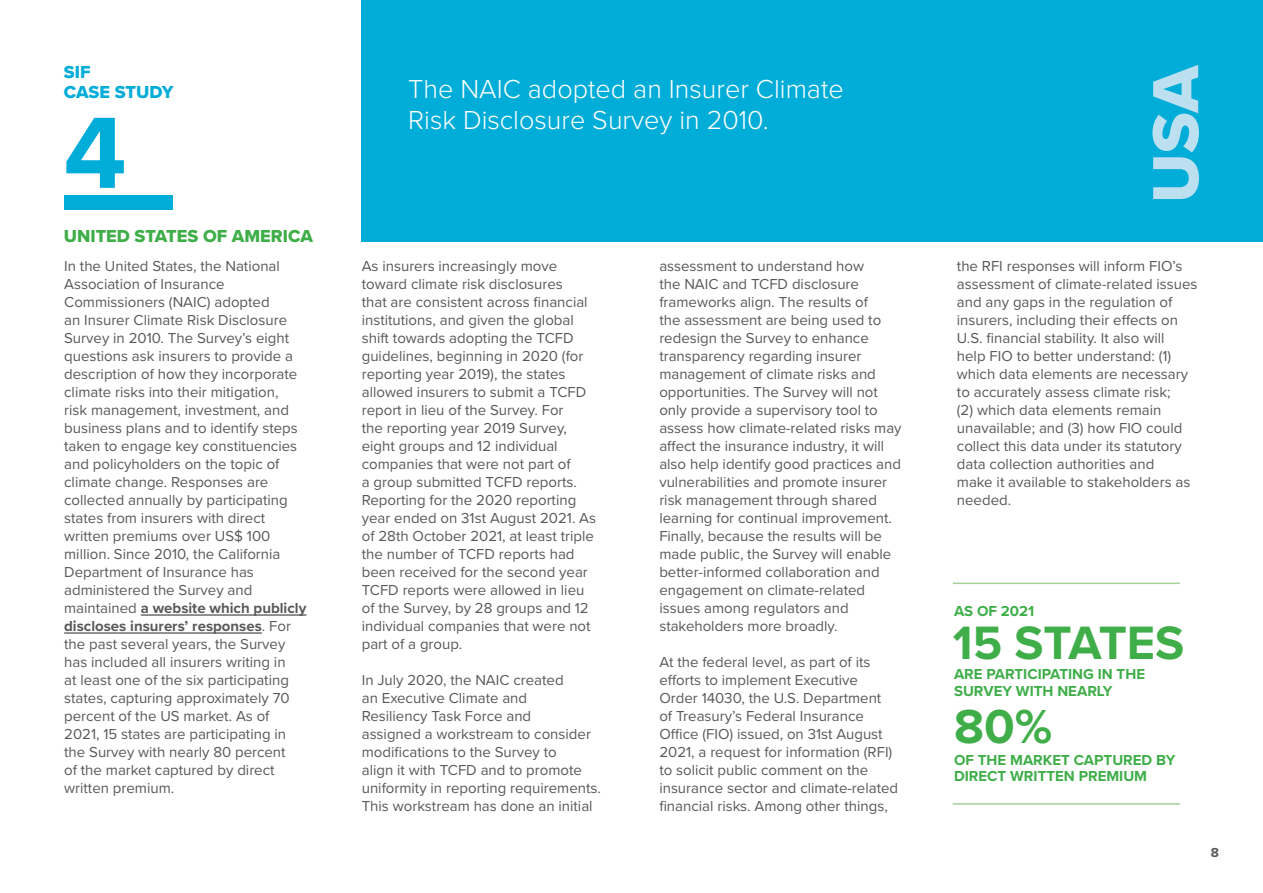
<style>
.page{position:relative;width:1263px;height:893px;background:#fff}
.page>*{position:absolute;margin:0;border:0;box-sizing:border-box;transform-origin:0 0}
.t1{font:700 105px "Proxima Nova";color:#00add8}
.t2{font:67.5px "Proxima Nova Extrabld";color:#bce0ef}
.t3{font:700 49.5px "Proxima Nova";color:#3fae49}
.t4{font:700 48.6px "Proxima Nova";letter-spacing:-.005em;color:#3fae49}
.t5{font:300 27px/31.5px "Proxima Nova";color:#fff}
.t6{font:18px "Proxima Nova Extrabld";color:#3fae49}
.t7{font:18px/19.5px "Proxima Nova Extrabld";color:#00add8}
.t8{font:15px/18px "Proxima Nova";color:#58595b}
.t9{font:700 15px/16.5px "Proxima Nova";color:#3fae49}
.t10{font:700 13.5px "Proxima Nova";color:#58595b}
.s1{font-weight:700}
</style>
<div class="page">
<div style="left:362px;top:0;width:901px;height:241px;background:#00add8"></div>
<hr style="left:141px;top:614px;width:165px;height:2px;background:#58595b">
<hr style="left:64px;top:632px;width:198px;height:2px;background:#58595b">
<div style="left:64px;top:196px;width:108px;height:14px;background:#00add8"></div>
<hr style="left:953px;top:583px;width:227px;height:1px;background:#a4cf9a">
<hr style="left:953px;top:803px;width:227px;height:2px;background:#a4cf9a">
<p class="t7" style="left:64px;top:62px;width:111px">SIF<br>CASE STUDY</p>
<h1 class="t1" style="left:64px;top:75px;width:64px">4</h1>
<p class="t6" style="left:64px;top:222px;width:251px">UNITED STATES OF AMERICA</p>
<h3 class="t5" style="left:408px;top:72px;width:437px">The NAIC adopted an Insurer Climate<br>Risk Disclosure Survey in 2010.</h3>
<p class="t8" style="left:64px;top:256px;width:244px">In the United States, the National Association of Insurance Commissioners (NAIC) adopted<br>an Insurer Climate Risk Disclosure Survey in 2010. The Survey’s eight questions ask insurers to provide a description of how they incorporate climate risks into their mitigation,<br>risk management, investment, and business plans and to identify steps taken to engage key constituencies and policyholders on the topic of climate change. Responses are collected annually by participating states from insurers with direct written premiums over US$ 100 million. Since 2010, the California Department of Insurance has administered the Survey and maintained <span class="s1">a website which publicly discloses insurers’ responses</span>. For the past several years, the Survey has included all insurers writing in<br>at least one of the six participating states, capturing approximately 70 percent of the US market. As of 2021, 15 states are participating in the Survey with nearly 80 percent<br>of the market captured by direct written premium.</p>
<p class="t8" style="left:362px;top:256px;width:236px">As insurers increasingly move toward climate risk disclosures<br>that are consistent across financial institutions, and given the global shift towards adopting the TCFD guidelines, beginning in 2020 (for reporting year 2019), the states allowed insurers to submit a TCFD report in lieu of the Survey. For<br>the reporting year 2019 Survey, eight groups and 12 individual companies that were not part of<br>a group submitted TCFD reports.<br>Reporting for the 2020 reporting year ended on 31st August 2021. As of 28th October 2021, at least triple the number of TCFD reports had been received for the second year<br>TCFD reports were allowed in lieu of the Survey, by 28 groups and 12 individual companies that were not part of a group.</p>
<p class="t8" style="left:362px;top:670px;width:241px">In July 2020, the NAIC created<br>an Executive Climate and<br>Resiliency Task Force and<br>assigned a workstream to consider modifications to the Survey to<br>align it with TCFD and to promote uniformity in reporting requirements.<br>This workstream has done an initial</p>
<p class="t8" style="left:659px;top:256px;width:244px">assessment to understand how<br>the NAIC and TCFD disclosure frameworks align. The results of<br>the assessment are being used to redesign the Survey to enhance transparency regarding insurer management of climate risks and opportunities. The Survey will not only provide a supervisory tool to assess how climate-related risks may affect the insurance industry, it will also help identify good practices and vulnerabilities and promote insurer risk management through shared learning for continual improvement.<br>Finally, because the results will be made public, the Survey will enable better-informed collaboration and engagement on climate-related issues among regulators and stakeholders more broadly.</p>
<p class="t8" style="left:659px;top:652px;width:240px">At the federal level, as part of its efforts to implement Executive Order 14030, the U.S. Department<br>of Treasury’s Federal Insurance Office (FIO) issued, on 31st August 2021, a request for information (RFI) to solicit public comment on the insurance sector and climate-related financial risks. Among other things,</p>
<h2 class="t2" style="left:1125px;top:203px;width:140px;rotate:-90deg">USA</h2>
<p class="t8" style="left:957px;top:256px;width:242px">the RFI responses will inform FIO’s assessment of climate-related issues and any gaps in the regulation of insurers, including their effects on U.S. financial stability. It also will<br>help FIO to better understand: (1) which data elements are necessary to accurately assess climate risk;<br>(2) which data elements remain unavailable; and (3) how FIO could collect this data under its statutory data collection authorities and<br>make it available to stakeholders as needed.</p>
<p class="t9" style="left:954px;top:602px;width:82px">AS OF 2021</p>
<h3 class="t4" style="left:953px;top:606px;width:233px">15 STATES</h3>
<p class="t9" style="left:954px;top:666px;width:193px">ARE PARTICIPATING IN THE<br>SURVEY WITH NEARLY</p>
<h3 class="t3" style="left:954px;top:690px;width:100px">80%</h3>
<p class="t9" style="left:954px;top:751px;width:223px">OF THE MARKET CAPTURED BY<br>DIRECT WRITTEN PREMIUM</p>
<p class="t10" style="left:1211px;top:842px;width:10px">8</p>
</div>
